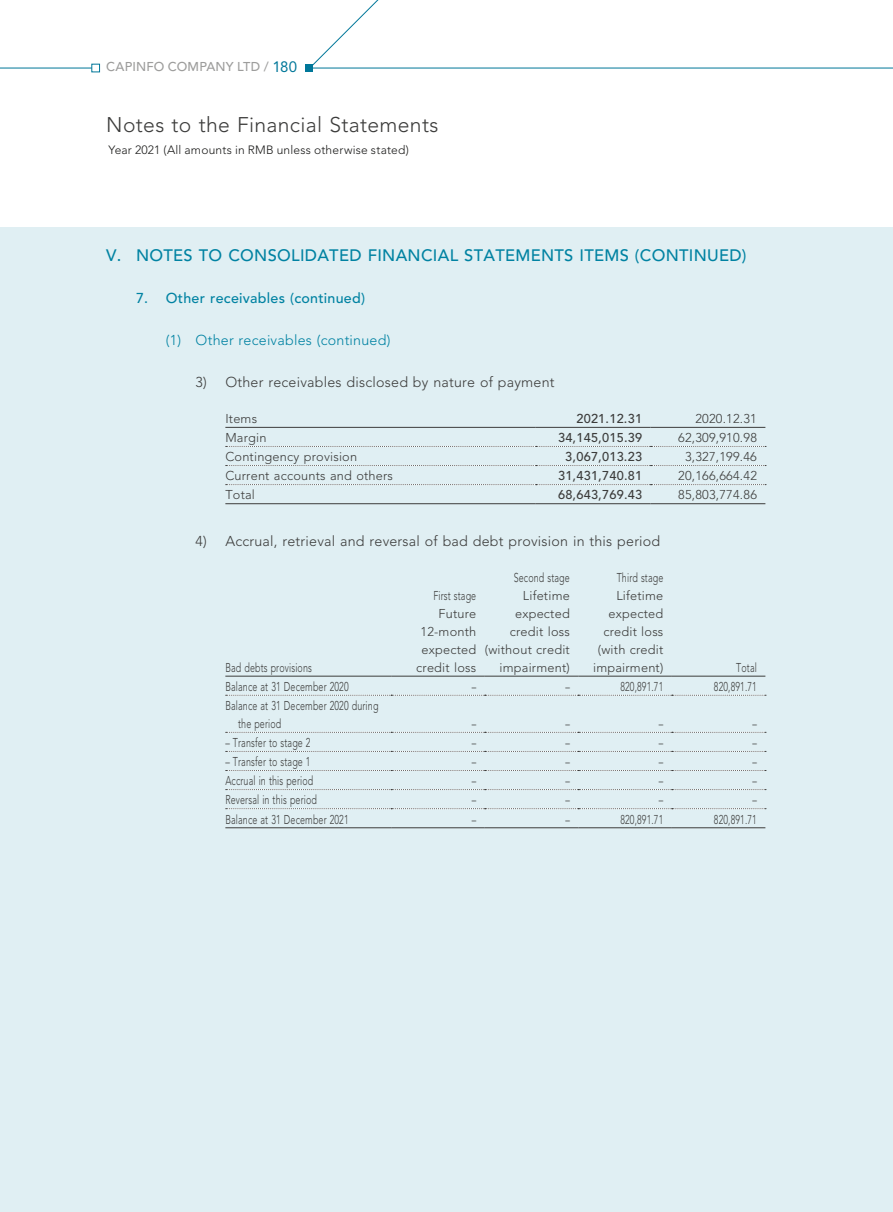
<style>
.page{position:relative;width:893px;height:1212px;background:#fff}
.page>*{position:absolute;margin:0;border:0;box-sizing:border-box;transform-origin:0 0}
.t1{font:300 21.15px "Avenir LT Std";letter-spacing:.015em;color:#3c3c3b}
.t2{font:500 16.5px "Avenir LT Std";letter-spacing:.015em;color:#0082a2}
.t3{font:300 14.25px "Avenir LT Std";letter-spacing:.015em;color:#3c3c3b}
.t4{font:300 14.25px "Avenir LT Std";letter-spacing:.015em;color:#0082a2}
.t5{font:500 14.25px "Avenir LT Std";letter-spacing:.015em;color:#0082a2}
.t6{font:300 12.75px/18px "Avenir LT Std";letter-spacing:.015em;color:#3c3c3b;text-align:right;scale:.7 1}
.t7{font:300 12.75px "Avenir LT Std";letter-spacing:.015em;color:#3c3c3b}
.t8{font:500 12.75px "Avenir LT Std";letter-spacing:.015em;color:#3c3c3b}
.t9{font:500 12.75px "Avenir LT Std";letter-spacing:.01em;color:#9d9d9c}
.t10{font:300 12px "Avenir LT Std";letter-spacing:.015em;color:#1c1c1b}
.s1{font-weight:400;font-size:15px;color:#079}
</style>
<div class="page">
<div style="left:0;top:227px;width:893px;height:985px;background:#e0eff3"></div>
<hr style="left:0;top:68px;width:96px;height:1px;background:#079">
<hr style="left:309px;top:68px;width:584px;height:1px;background:#079">
<div style="left:91px;top:64px;width:9px;height:8px;background:#fff;border:1px solid #079"></div>
<div style="left:305px;top:64px;width:8px;height:8px;background:#079"></div>
<svg style="left:313px;top:0;width:87px;height:69px"></svg>
<svg style="left:226px;top:446px;width:540px;height:1px"></svg>
<svg style="left:226px;top:465px;width:540px;height:1px"></svg>
<svg style="left:226px;top:484px;width:540px;height:1px"></svg>
<hr style="left:225px;top:427px;width:311px;height:1px;background:#3c3c3b">
<hr style="left:536px;top:427px;width:115px;height:1px;background:#3c3c3b">
<hr style="left:651px;top:427px;width:114px;height:1px;background:#3c3c3b">
<hr style="left:225px;top:503px;width:311px;height:1px;background:#3c3c3b">
<hr style="left:536px;top:503px;width:115px;height:1px;background:#3c3c3b">
<hr style="left:651px;top:503px;width:114px;height:1px;background:#3c3c3b">
<hr style="left:225px;top:676px;width:166px;height:1px;background:#3c3c3b">
<hr style="left:391px;top:676px;width:94px;height:1px;background:#3c3c3b">
<hr style="left:485px;top:676px;width:93px;height:1px;background:#3c3c3b">
<hr style="left:578px;top:676px;width:94px;height:1px;background:#3c3c3b">
<hr style="left:672px;top:676px;width:93px;height:1px;background:#3c3c3b">
<svg style="left:226px;top:695px;width:540px;height:1px"></svg>
<svg style="left:226px;top:732px;width:540px;height:1px"></svg>
<svg style="left:226px;top:751px;width:540px;height:1px"></svg>
<svg style="left:226px;top:770px;width:540px;height:1px"></svg>
<svg style="left:226px;top:789px;width:540px;height:1px"></svg>
<svg style="left:226px;top:808px;width:540px;height:1px"></svg>
<hr style="left:225px;top:827px;width:166px;height:1px;background:#3c3c3b">
<hr style="left:391px;top:827px;width:94px;height:1px;background:#3c3c3b">
<hr style="left:485px;top:827px;width:93px;height:1px;background:#3c3c3b">
<hr style="left:578px;top:827px;width:94px;height:1px;background:#3c3c3b">
<hr style="left:672px;top:827px;width:93px;height:1px;background:#3c3c3b">
<p class="t9" style="left:106px;top:60px;width:192px">CAPINFO COMPANY LTD / <span class="s1">180</span></p>
<h1 class="t1" style="left:106px;top:112px;width:334px">Notes to the Financial Statements</h1>
<p class="t10" style="left:108px;top:143px;width:302px">Year 2021 (All amounts in RMB unless otherwise stated)</p>
<p class="t2" style="left:106px;top:246px;width:642px">V. NOTES TO CONSOLIDATED FINANCIAL STATEMENTS ITEMS (CONTINUED)</p>
<p class="t5" style="left:136px;top:290px;width:230px">7. Other receivables (continued)</p>
<p class="t4" style="left:166px;top:332px;width:226px">(1) Other receivables (continued)</p>
<p class="t3" style="left:196px;top:374px;width:361px">3) Other receivables disclosed by nature of payment</p>
<p class="t7" style="left:225px;top:411px;width:33px">Items</p>
<p class="t8" style="left:576px;top:411px;width:67px">2021.12.31</p>
<p class="t7" style="left:695px;top:411px;width:63px">2020.12.31</p>
<p class="t7" style="left:225px;top:430px;width:43px">Margin</p>
<p class="t8" style="left:558px;top:430px;width:86px">34,145,015.39</p>
<p class="t7" style="left:678px;top:430px;width:80px">62,309,910.98</p>
<p class="t7" style="left:225px;top:449px;width:133px">Contingency provision</p>
<p class="t8" style="left:565px;top:449px;width:78px">3,067,013.23</p>
<p class="t7" style="left:685px;top:449px;width:73px">3,327,199.46</p>
<p class="t7" style="left:225px;top:468px;width:169px">Current accounts and others</p>
<p class="t8" style="left:558px;top:469px;width:86px">31,431,740.81</p>
<p class="t7" style="left:678px;top:468px;width:80px">20,166,664.42</p>
<p class="t7" style="left:225px;top:488px;width:31px">Total</p>
<p class="t8" style="left:558px;top:488px;width:86px">68,643,769.43</p>
<p class="t7" style="left:678px;top:488px;width:80px">85,803,774.86</p>
<p class="t3" style="left:196px;top:533px;width:466px">4) Accrual, retrieval and reversal of bad debt provision in this period</p>
<p class="t6" style="left:225px;top:658px;width:125px">Bad debts provisions</p>
<p class="t6" style="left:416px;top:586px;width:87px">First stage<br>Future<br>12-month expected credit loss</p>
<p class="t6" style="left:485px;top:568px;width:123px">Second stage<br>Lifetime expected credit loss (without credit impairment)</p>
<p class="t6" style="left:593px;top:568px;width:102px">Third stage<br>Lifetime expected credit loss (with credit impairment)</p>
<p class="t6" style="left:736px;top:658px;width:31px">Total</p>
<p class="t6" style="left:225px;top:678px;width:178px">Balance at 31 December 2020</p>
<p class="t6" style="left:472px;top:678px;width:8px">–</p>
<p class="t6" style="left:565px;top:678px;width:8px">–</p>
<p class="t6" style="left:620px;top:678px;width:63px">820,891.71</p>
<p class="t6" style="left:714px;top:678px;width:63px">820,891.71</p>
<p class="t6" style="left:238px;top:697px;width:202px;text-align:left;text-indent:-13px">Balance at 31 December 2020 during the period</p>
<p class="t6" style="left:472px;top:715px;width:8px">–</p>
<p class="t6" style="left:565px;top:715px;width:8px">–</p>
<p class="t6" style="left:659px;top:715px;width:8px">–</p>
<p class="t6" style="left:752px;top:715px;width:8px">–</p>
<p class="t6" style="left:225px;top:734px;width:123px">– Transfer to stage 2</p>
<p class="t6" style="left:472px;top:734px;width:8px">–</p>
<p class="t6" style="left:565px;top:734px;width:8px">–</p>
<p class="t6" style="left:659px;top:734px;width:8px">–</p>
<p class="t6" style="left:752px;top:734px;width:8px">–</p>
<p class="t6" style="left:225px;top:753px;width:123px">– Transfer to stage 1</p>
<p class="t6" style="left:472px;top:753px;width:8px">–</p>
<p class="t6" style="left:565px;top:753px;width:8px">–</p>
<p class="t6" style="left:659px;top:753px;width:8px">–</p>
<p class="t6" style="left:752px;top:753px;width:8px">–</p>
<p class="t6" style="left:225px;top:772px;width:127px">Accrual in this period</p>
<p class="t6" style="left:472px;top:772px;width:8px">–</p>
<p class="t6" style="left:565px;top:772px;width:8px">–</p>
<p class="t6" style="left:659px;top:772px;width:8px">–</p>
<p class="t6" style="left:752px;top:772px;width:8px">–</p>
<p class="t6" style="left:225px;top:791px;width:132px">Reversal in this period</p>
<p class="t6" style="left:472px;top:791px;width:8px">–</p>
<p class="t6" style="left:565px;top:791px;width:8px">–</p>
<p class="t6" style="left:659px;top:791px;width:8px">–</p>
<p class="t6" style="left:752px;top:791px;width:8px">–</p>
<p class="t6" style="left:225px;top:810px;width:178px">Balance at 31 December 2021</p>
<p class="t6" style="left:472px;top:810px;width:8px">–</p>
<p class="t6" style="left:565px;top:810px;width:8px">–</p>
<p class="t6" style="left:620px;top:810px;width:63px">820,891.71</p>
<p class="t6" style="left:714px;top:810px;width:63px">820,891.71</p>
</div>
